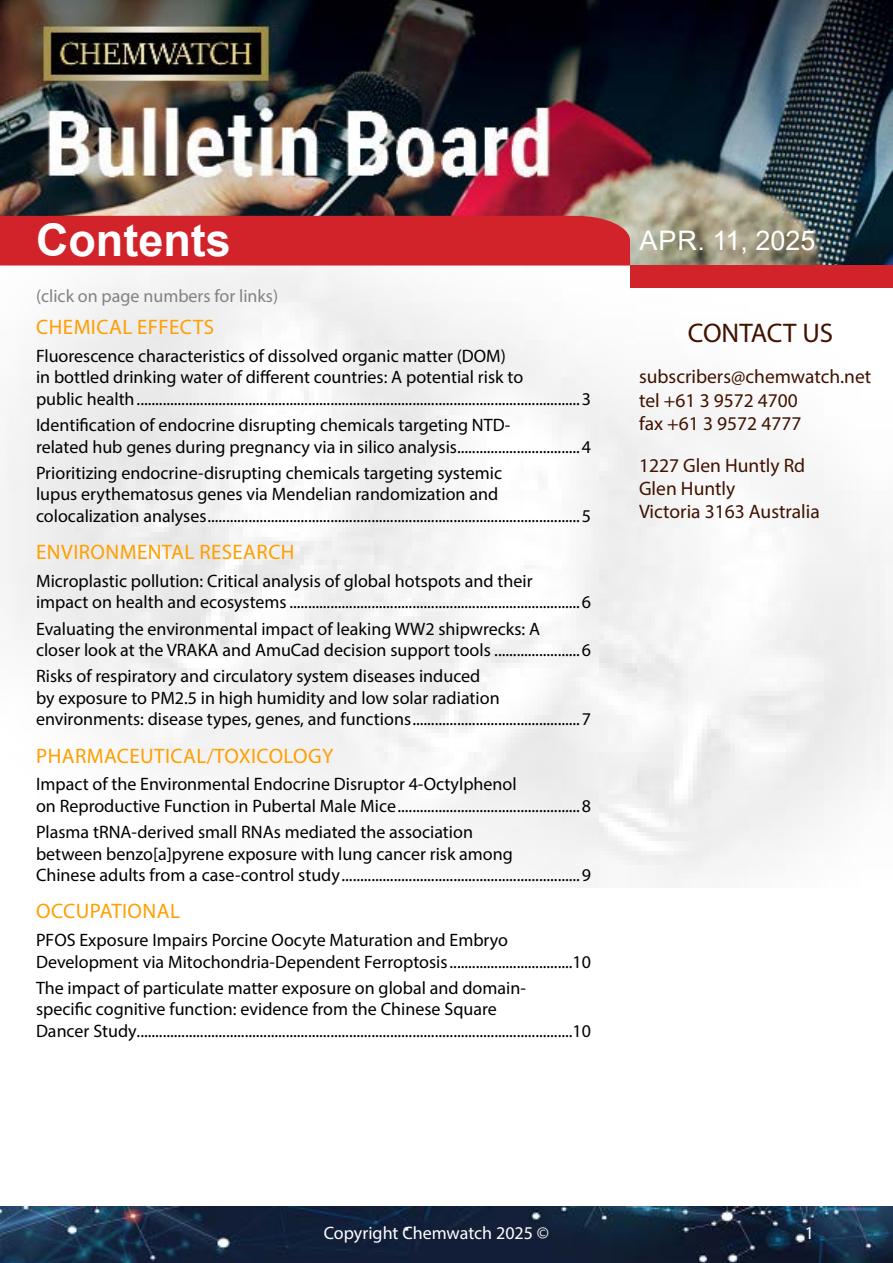
<style>
.page{position:relative;width:893px;height:1263px;background:#fff}
.page>*{position:absolute;margin:0;border:0;box-sizing:border-box;transform-origin:0 0}
.t1{font:700 45px "Arial";color:#fff}
.t2{font:27px "Arial";color:#fff}
.t3{font:27px "Myriad Pro";color:#401200}
.t4{font:21px "Myriad Pro";letter-spacing:.02em;color:#ff9f00}
.t5{font:19.5px/23.4px "Myriad Pro";color:#401200}
.t6{font:18px/21.6px "Myriad Pro";color:#000}
.t7{font:18px "Myriad Pro";color:#808285}
.t8{font:18px "Myriad Pro";color:#fff}
</style>
<div class="page">
<img style="left:0;top:0;width:893px;height:887px">
<div style="left:630px;top:265px;width:263px;height:23px;background:#d2232a"></div>
<div style="left:0;top:216px;width:630px;height:50px;background:#d2232a"></div>
<img style="left:0;top:1207px;width:893px;height:56px">
<h1 class="t1" style="left:36px;top:209px;width:196px">Contents</h1>
<h2 class="t2" style="left:640px;top:221px;width:177px">Apr. 11, 2025</h2>
<p class="t7" style="left:36px;top:284px;width:244px">(click on page numbers for links)</p>
<p class="t4" style="left:36px;top:314px;width:180px">CHEMICAL EFFECTS</p>
<p class="t6" style="left:36px;top:345px;width:556px">Fluorescence characteristics of dissolved organic matter (DOM)<br>in bottled drinking water of different countries: A potential risk to<br>public health.......................................................................................................................3</p>
<p class="t6" style="left:36px;top:414px;width:556px">Identification of endocrine disrupting chemicals targeting NTD-<br>related hub genes during pregnancy via in silico analysis.................................4</p>
<p class="t6" style="left:36px;top:462px;width:556px">Prioritizing endocrine-disrupting chemicals targeting systemic<br>lupus erythematosus genes via Mendelian randomization and colocalization analyses....................................................................................................5</p>
<p class="t4" style="left:36px;top:539px;width:260px">ENVIRONMENTAL RESEARCH</p>
<p class="t6" style="left:36px;top:570px;width:556px">Microplastic pollution: Critical analysis of global hotspots and their<br>impact on health and ecosystems..............................................................................6</p>
<p class="t6" style="left:36px;top:617px;width:556px">Evaluating the environmental impact of leaking WW2 shipwrecks: A<br>closer look at the VRAKA and AmuCad decision support tools .......................6</p>
<p class="t6" style="left:36px;top:665px;width:556px">Risks of respiratory and circulatory system diseases induced<br>by exposure to PM2.5 in high humidity and low solar radiation environments: disease types, genes, and functions.............................................7</p>
<p class="t4" style="left:36px;top:743px;width:299px">PHARMACEUTICAL/TOXICOLOGY</p>
<p class="t6" style="left:36px;top:773px;width:556px">Impact of the Environmental Endocrine Disruptor 4-Octylphenol<br>on Reproductive Function in Pubertal Male Mice.................................................8</p>
<p class="t6" style="left:36px;top:821px;width:556px">Plasma tRNA-derived small RNAs mediated the association<br>between benzo[a]pyrene exposure with lung cancer risk among<br>Chinese adults from a case-control study................................................................9</p>
<p class="t4" style="left:36px;top:898px;width:145px">OCCUPATIONAL</p>
<p class="t6" style="left:36px;top:929px;width:556px">PFOS Exposure Impairs Porcine Oocyte Maturation and Embryo<br>Development via Mitochondria-Dependent Ferroptosis.................................10</p>
<p class="t6" style="left:36px;top:976px;width:557px">The impact of particulate matter exposure on global and domain-<br>specific cognitive function: evidence from the Chinese Square<br>Dancer Study.....................................................................................................................10</p>
<h2 class="t3" style="left:688px;top:316px;width:147px">CONTACT US</h2>
<p class="t5" style="left:639px;top:365px;width:234px">subscribers@chemwatch.net tel +61 3 9572 4700<br>fax +61 3 9572 4777</p>
<p class="t5" style="left:639px;top:453px;width:182px">1227 Glen Huntly Rd<br>Glen Huntly<br>Victoria 3163 Australia</p>
<p class="t8" style="left:324px;top:1222px;width:227px">Copyright Chemwatch 2025 ©</p>
<p class="t8" style="left:805px;top:1222px;width:11px">1</p>
</div>
